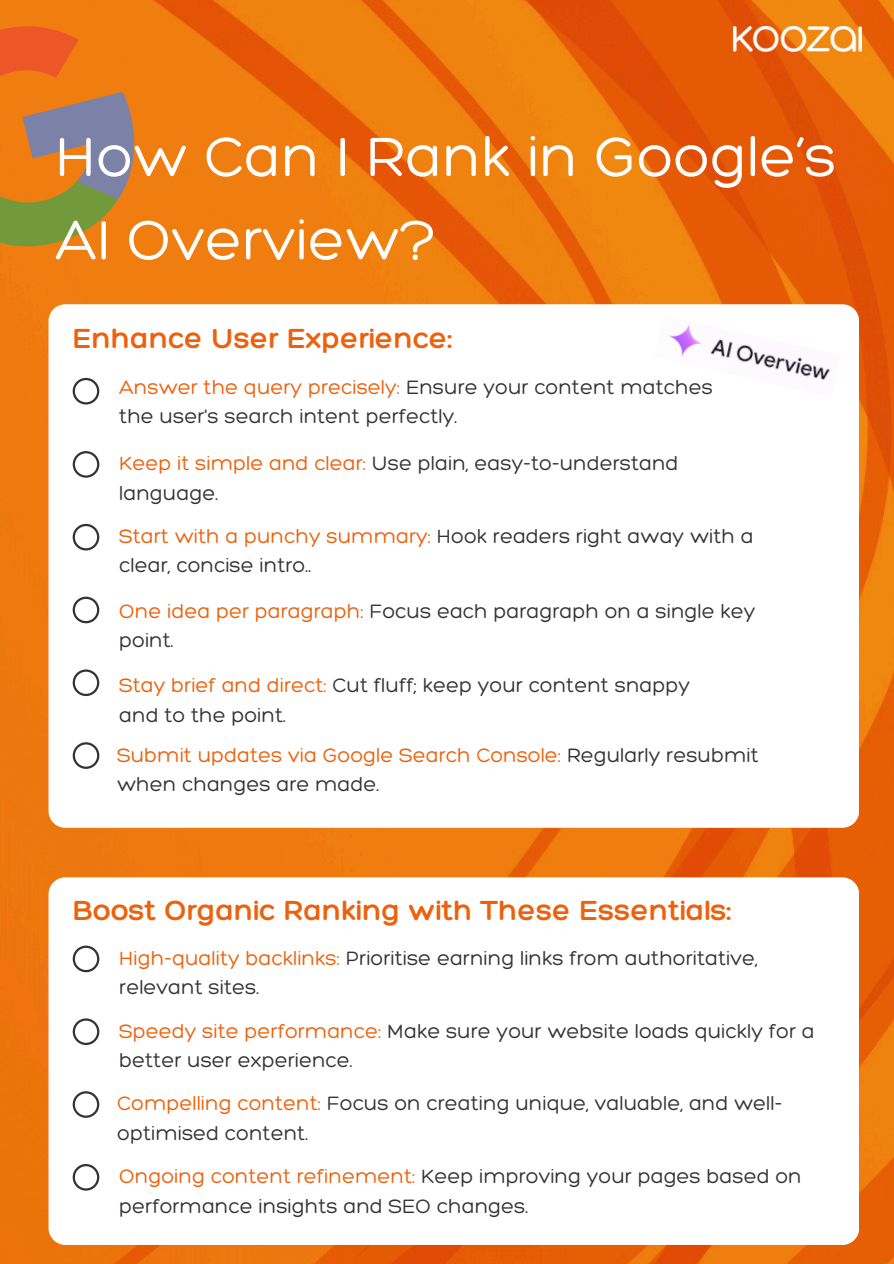
<style>
.page{position:relative;width:894px;height:1264px;background:#fff}
.page>*{position:absolute;margin:0;border:0;box-sizing:border-box;transform-origin:0 0}
.t1{font:300 60px/83.2px "Hero";color:#fff}
.t2{font:300 30px "Hero";color:#ed610c}
.t3{font:300 21px/29.2px "Hero";color:#333}
.t4{font:300 21px/29.2px "Hero";color:#ed610c}
.s1{color:#ed610c}
.s2{color:#333}
</style>
<div class="page">
<img style="left:0;top:0;width:893px;height:1263px">
<div style="left:48px;top:304px;width:810px;height:523px;background:#fff;border-radius:17px"></div>
<div style="left:48px;top:877px;width:810px;height:367px;background:#fff;border-radius:17px"></div>
<svg style="left:73px;top:378px;width:26px;height:26px"></svg>
<svg style="left:0;top:12px;width:150px;height:255px;background:#ca7e32"></svg>
<img style="left:669px;top:323px;width:161px;height:57px">
<svg style="left:73px;top:451px;width:26px;height:26px"></svg>
<svg style="left:73px;top:524px;width:26px;height:26px"></svg>
<svg style="left:73px;top:596px;width:26px;height:27px"></svg>
<svg style="left:73px;top:669px;width:26px;height:27px"></svg>
<svg style="left:73px;top:742px;width:26px;height:27px"></svg>
<svg style="left:73px;top:945px;width:26px;height:27px"></svg>
<svg style="left:73px;top:1018px;width:26px;height:27px"></svg>
<svg style="left:73px;top:1091px;width:26px;height:26px"></svg>
<svg style="left:73px;top:1164px;width:26px;height:26px"></svg>
<img style="left:732px;top:26px;width:129px;height:26px">
<p class="t1" style="left:55px;top:113px;width:782px">How Can I Rank in Google’s<br>AI Overview?</p>
<h1 class="t2" style="left:73px;top:319px;width:381px">Enhance User Experience:</h1>
<h2 class="t3" style="left:119px;top:371px;width:595px"><span class="s1">Answer the query precisely:</span> Ensure your content matches the user's search intent perfectly.</h2>
<p class="t3" style="left:119px;top:448px;width:560px"><span class="s1">Keep it simple and clear:</span> Use plain, easy-to-understand language.</p>
<p class="t3" style="left:119px;top:521px;width:635px"><span class="s1">Start with a punchy summary:</span> Hook readers right away with a clear, concise intro..</p>
<h2 class="t3" style="left:119px;top:596px;width:637px"><span class="s1">One idea per paragraph:</span> Focus each paragraph on a single key point.</h2>
<p class="t3" style="left:119px;top:670px;width:572px"><span class="s1">Stay brief and direct:</span> Cut fluff; keep your content snappy and to the point.</p>
<p class="t4" style="left:117px;top:739px;width:643px">Submit updates via Google Search Console: <span class="s2">Regularly resubmit when changes are made.</span></p>
<p class="t2" style="left:73px;top:891px;width:660px">Boost Organic Ranking with These Essentials:</p>
<p class="t3" style="left:119px;top:942px;width:640px"><span class="s1">High-quality backlinks:</span> Prioritise earning links from authoritative, relevant sites.</p>
<p class="t3" style="left:119px;top:1015px;width:696px"><span class="s1">Speedy site performance:</span> Make sure your website loads quickly for a better user experience.</p>
<p class="t3" style="left:117px;top:1088px;width:666px"><span class="s1">Compelling content:</span> Focus on creating unique, valuable, and well&shy;optimised content.</p>
<p class="t3" style="left:119px;top:1161px;width:684px"><span class="s1">Ongoing content refinement:</span> Keep improving your pages based on performance insights and SEO changes.</p>
</div>
